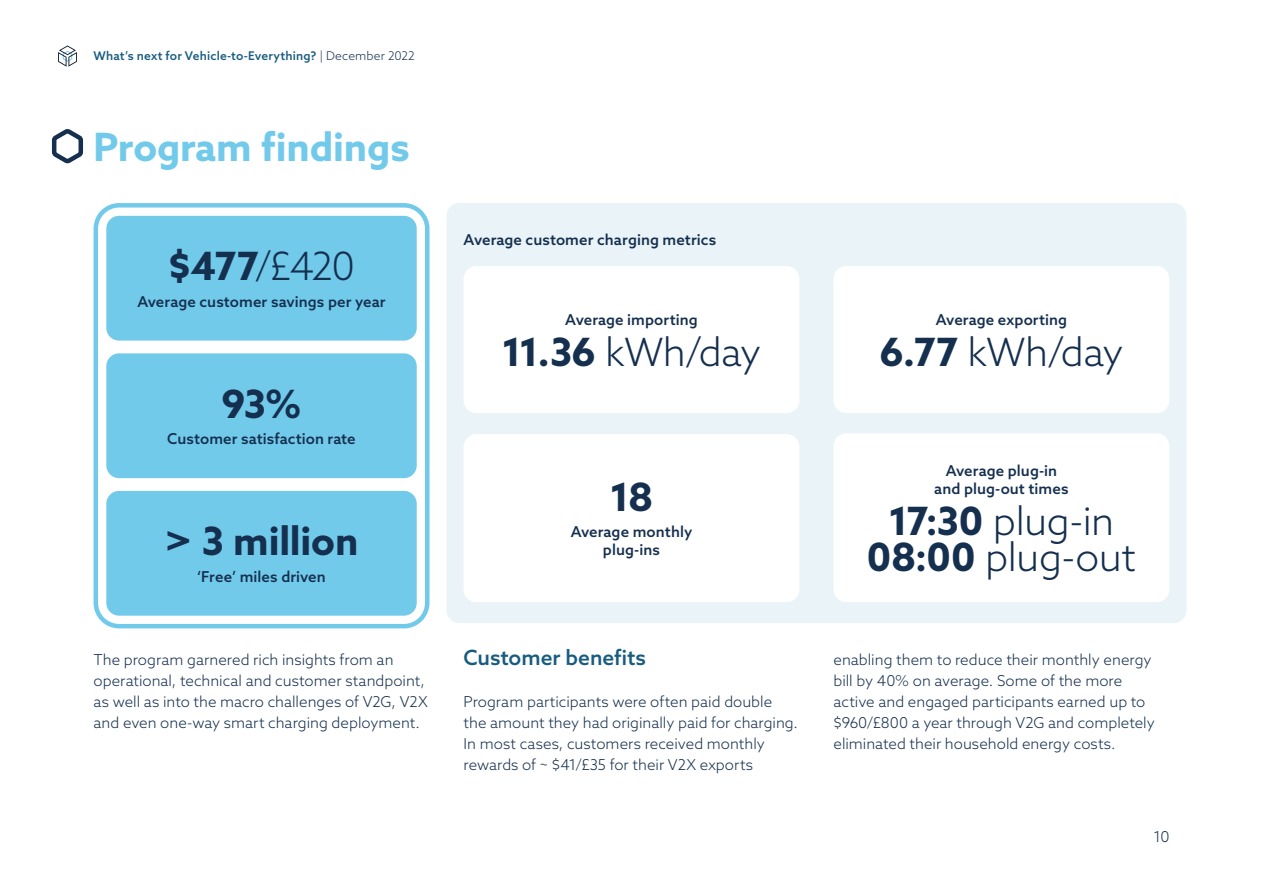
<style>
.page{position:relative;width:1263px;height:893px;background:#fff}
.page>*{position:absolute;margin:0;border:0;box-sizing:border-box;transform-origin:0 0}
.t1{font:300 39px/36px "Azo Sans";letter-spacing:-.015em;color:#152f4e;text-align:center}
.t2{font:700 39px "Azo Sans";letter-spacing:-.005em;color:#72caeb}
.t3{font:700 39px "Azo Sans";letter-spacing:-.005em;color:#152f4e}
.t4{font:500 21px "Azo Sans";color:#185c80}
.t5{font:300 15px/21px "Azo Sans";color:#152f4e}
.t6{font:500 15px/18px "Azo Sans";letter-spacing:.005em;color:#152f4e;text-align:center}
.t7{font:500 12px "Azo Sans";letter-spacing:.015em;color:#185c80}
.s1{font-weight:300;color:#152f4e}
.s2{font-weight:700}
</style>
<div class="page">
<svg style="left:58px;top:45px;width:19px;height:22px"></svg>
<svg style="left:51px;top:129px;width:33px;height:35px"></svg>
<div style="left:446px;top:203px;width:740px;height:420px;background:#eaf3f7;border-radius:13px"></div>
<div style="left:106px;top:216px;width:311px;height:125px;background:#72caeb;border-radius:13px"></div>
<div style="left:106px;top:353px;width:311px;height:125px;background:#72caeb;border-radius:13px"></div>
<div style="left:106px;top:491px;width:311px;height:125px;background:#72caeb;border-radius:13px"></div>
<div style="left:463px;top:266px;width:336px;height:147px;background:#fff;border-radius:13px"></div>
<div style="left:463px;top:434px;width:336px;height:168px;background:#fff;border-radius:13px"></div>
<div style="left:833px;top:266px;width:336px;height:147px;background:#fff;border-radius:13px"></div>
<div style="left:833px;top:433px;width:336px;height:169px;background:#fff;border-radius:13px"></div>
<div style="left:94px;top:203px;width:335px;height:425px;border:4px solid #72caeb;border-radius:23px"></div>
<p class="t7" style="left:94px;top:48px;width:323px">What’s next for Vehicle-to-Everything? <span class="s1">| December 2022</span></p>
<h1 class="t2" style="left:94px;top:121px;width:318px">Program findings</h1>
<h1 class="t1" style="left:168px;top:248px;width:189px"><span class="s2">$477</span>/£420</h1>
<p class="t6" style="left:137px;top:292px;width:250px">Average customer savings per year</p>
<h1 class="t3" style="left:221px;top:378px;width:82px">93%</h1>
<p class="t6" style="left:167px;top:429px;width:190px">Customer satisfaction rate</p>
<h1 class="t3" style="left:165px;top:515px;width:195px">&gt; 3 million</h1>
<p class="t6" style="left:197px;top:567px;width:130px">‘Free’ miles driven</p>
<p class="t6" style="left:463px;top:230px;width:254px">Average customer charging metrics</p>
<p class="t6" style="left:565px;top:311px;width:134px">Average importing</p>
<h1 class="t1" style="left:502px;top:333px;width:261px"><span class="s2">11.36</span> kWh/day</h1>
<h1 class="t3" style="left:610px;top:471px;width:45px">18</h1>
<p class="t6" style="left:571px;top:523px;width:123px">Average monthly plug-ins</p>
<p class="t5" style="left:94px;top:649px;width:336px">The program garnered rich insights from an operational, technical and customer standpoint, as well as into the macro challenges of V2G, V2X and even one-way smart charging deployment.</p>
<h2 class="t4" style="left:463px;top:644px;width:184px">Customer benefits</h2>
<p class="t5" style="left:463px;top:691px;width:336px">Program participants were often paid double the amount they had originally paid for charging.<br>In most cases, customers received monthly rewards of ~ $41/£35 for their V2X exports</p>
<p class="t6" style="left:936px;top:311px;width:133px">Average exporting</p>
<h1 class="t1" style="left:879px;top:333px;width:246px"><span class="s2">6.77</span> kWh/day</h1>
<p class="t6" style="left:934px;top:462px;width:136px">Average plug-in and plug-out times</p>
<h1 class="t1" style="left:867px;top:502px;width:271px"><span class="s2">17:30</span> plug-in<br><span class="s2">08:00</span> plug-out</h1>
<p class="t5" style="left:833px;top:649px;width:323px">enabling them to reduce their monthly energy bill by 40% on average. Some of the more active and engaged participants earned up to $960/£800 a year through V2G and completely eliminated their household energy costs.</p>
<p class="t5" style="left:1153px;top:826px;width:18px">10</p>
</div>
